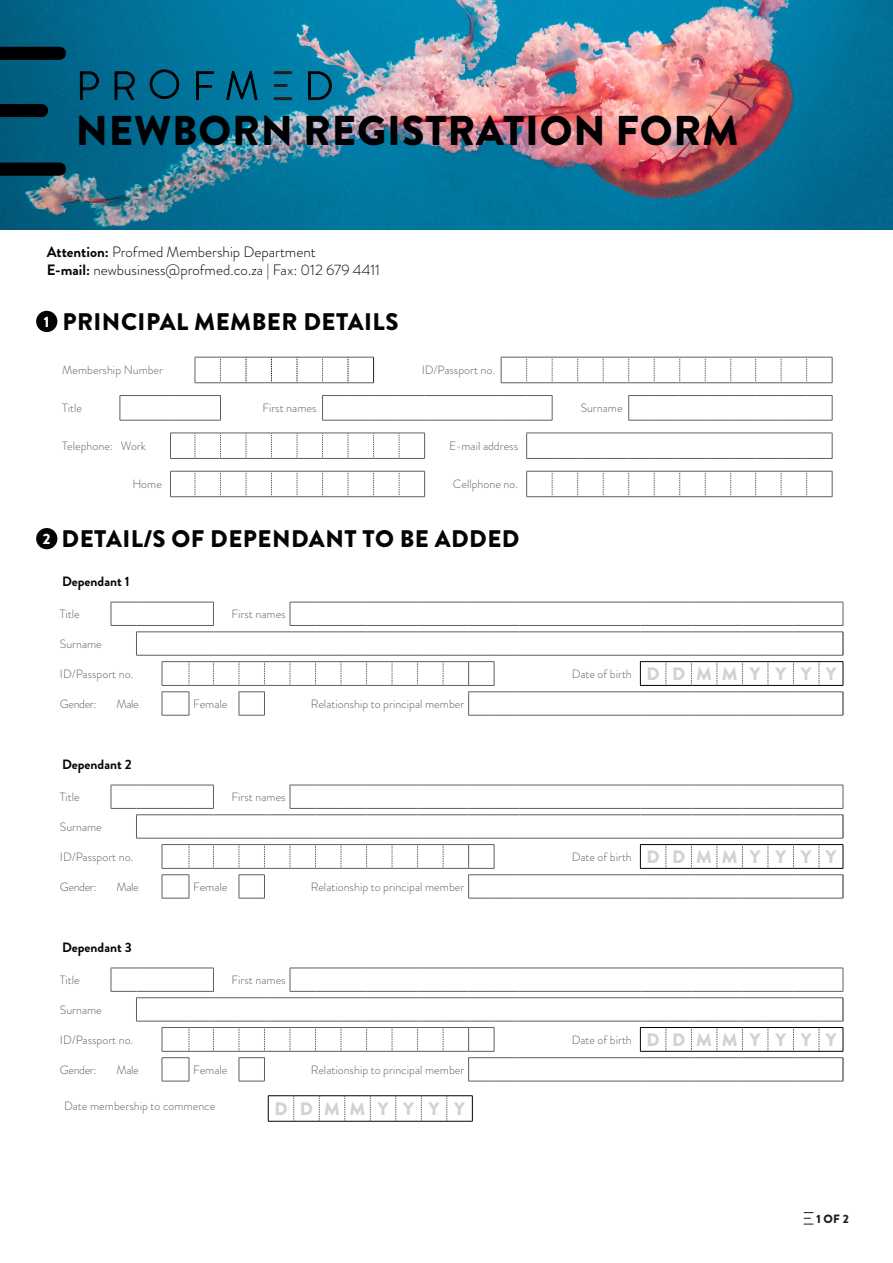
<style>
.page{position:relative;width:893px;height:1263px;background:#fff}
.page>*{position:absolute;margin:0;border:0;box-sizing:border-box;transform-origin:0 0}
.Script_heading{font:900 41.7px "Brandon Grotesque";letter-spacing:.02em;color:#000002}
.Table_content{font:900 24px "Brandon Grotesque";letter-spacing:.02em;color:#040503}
.Table_section_heads{font:900 18px "Brandon Grotesque";color:#d1d2d4}
.t1{font:300 15px "Brandon Grotesque";color:#040503}
.t2{font:900 15px "Brandon Grotesque";color:#fff}
.Table_content-2{font:700 13.5px "Brandon Grotesque";color:#040503}
.Table_content-3{font:300 12px "Brandon Grotesque";color:#5f5f62}
.t3{font:900 12px "Brandon Grotesque";color:#231f20}
.s1{font-weight:700}
</style>
<div class="page">
<hr style="left:120px;top:395px;width:50px;height:1px;background:#5f6062">
<svg style="left:120px;top:396px;width:1px;height:24px"></svg>
<hr style="left:425px;top:395px;width:76px;height:1px;background:#5f6062">
<hr style="left:120px;top:420px;width:50px;height:1px;background:#5f6062">
<svg style="left:170px;top:395px;width:51px;height:26px"></svg>
<svg style="left:322px;top:395px;width:103px;height:26px"></svg>
<hr style="left:425px;top:420px;width:76px;height:1px;background:#5f6062">
<svg style="left:501px;top:395px;width:52px;height:26px"></svg>
<svg style="left:628px;top:395px;width:205px;height:26px"></svg>
<svg style="left:526px;top:433px;width:307px;height:26px"></svg>
<svg style="left:170px;top:471px;width:255px;height:26px"></svg>
<svg style="left:526px;top:471px;width:307px;height:26px"></svg>
<svg style="left:170px;top:433px;width:255px;height:26px"></svg>
<svg style="left:195px;top:357px;width:179px;height:26px"></svg>
<svg style="left:501px;top:357px;width:332px;height:26px"></svg>
<div style="left:36px;top:311px;width:21px;height:21px;background:#040503;border-radius:50%"></div>
<hr style="left:520px;top:625px;width:120px;height:1px;background:#5f5f62">
<svg style="left:290px;top:602px;width:230px;height:24px"></svg>
<hr style="left:520px;top:602px;width:120px;height:1px;background:#5f5f62">
<svg style="left:640px;top:602px;width:204px;height:24px"></svg>
<svg style="left:111px;top:602px;width:103px;height:24px"></svg>
<hr style="left:520px;top:632px;width:120px;height:1px;background:#5f5f62">
<hr style="left:520px;top:655px;width:120px;height:1px;background:#5f5f62">
<hr style="left:520px;top:691px;width:120px;height:1px;background:#5f5f62">
<hr style="left:520px;top:715px;width:120px;height:1px;background:#5f5f62">
<svg style="left:640px;top:632px;width:204px;height:84px"></svg>
<svg style="left:136px;top:632px;width:384px;height:84px"></svg>
<div style="left:36px;top:528px;width:21px;height:21px;background:#040503;border-radius:50%"></div>
<hr style="left:520px;top:808px;width:120px;height:1px;background:#5f5f62">
<hr style="left:520px;top:785px;width:120px;height:1px;background:#5f5f62">
<hr style="left:520px;top:814px;width:120px;height:1px;background:#5f5f62">
<hr style="left:520px;top:838px;width:120px;height:1px;background:#5f5f62">
<hr style="left:520px;top:874px;width:120px;height:1px;background:#5f5f62">
<hr style="left:520px;top:898px;width:120px;height:1px;background:#5f5f62">
<svg style="left:640px;top:785px;width:204px;height:114px"></svg>
<svg style="left:111px;top:785px;width:409px;height:114px"></svg>
<hr style="left:520px;top:991px;width:120px;height:1px;background:#5f5f62">
<hr style="left:520px;top:968px;width:120px;height:1px;background:#5f5f62">
<hr style="left:520px;top:997px;width:120px;height:1px;background:#5f5f62">
<hr style="left:520px;top:1021px;width:120px;height:1px;background:#5f5f62">
<hr style="left:520px;top:1057px;width:120px;height:1px;background:#5f5f62">
<hr style="left:520px;top:1081px;width:120px;height:1px;background:#5f5f62">
<svg style="left:640px;top:968px;width:204px;height:114px"></svg>
<svg style="left:111px;top:968px;width:409px;height:114px"></svg>
<svg style="left:804px;top:1212px;width:9px;height:12px"></svg>
<svg style="left:268px;top:1095px;width:205px;height:27px"></svg>
<img style="left:0;top:0;width:893px;height:230px">
<div style="left:0;top:47px;width:59px;height:13px;background:#000002"></div>
<div style="left:0;top:104px;width:42px;height:13px;background:#000002"></div>
<div style="left:0;top:163px;width:59px;height:13px;background:#000002"></div>
<svg style="left:79px;top:71px;width:20px;height:30px"></svg>
<svg style="left:114px;top:71px;width:21px;height:30px"></svg>
<svg style="left:149px;top:69px;width:31px;height:30px"></svg>
<svg style="left:196px;top:71px;width:18px;height:30px"></svg>
<svg style="left:226px;top:62px;width:32px;height:40px"></svg>
<svg style="left:308px;top:71px;width:24px;height:30px"></svg>
<hr style="left:275px;top:71px;width:16px;height:3px;background:#231f20">
<svg style="left:275px;top:84px;width:11px;height:3px"></svg>
<hr style="left:275px;top:97px;width:16px;height:3px;background:#231f20">
<p class="Script_heading" style="left:116px;top:97px;width:546px">DECLARATION OF INCOME</p>
<p class="Script_heading" style="left:76px;top:101px;width:664px">NEWBORN REGISTRATION FORM</p>
<p class="t1" style="left:47px;top:242px;width:270px"><span class="s1">Attention:</span> Profmed Membership Department</p>
<p class="t1" style="left:47px;top:260px;width:335px"><span class="s1">E-mail:</span> newbusiness@profmed.co.za | Fax: 012 679 4411</p>
<p class="t2" style="left:44px;top:311px;width:7px">1</p>
<p class="Table_content" style="left:62px;top:305px;width:338px">PRINCIPAL MEMBER DETAILS</p>
<p class="Table_content-3" style="left:62px;top:362px;width:102px">Membership Number</p>
<p class="Table_content-3" style="left:422px;top:362px;width:75px">ID/Passport no.</p>
<p class="Table_content-3" style="left:62px;top:400px;width:21px">Title</p>
<p class="Table_content-3" style="left:262px;top:400px;width:56px">First names</p>
<p class="Table_content-3" style="left:581px;top:400px;width:43px">Surname</p>
<p class="Table_content-3" style="left:62px;top:438px;width:85px">Telephone: Work</p>
<p class="Table_content-3" style="left:449px;top:438px;width:70px">E-mail address</p>
<p class="Table_content-3" style="left:132px;top:476px;width:31px">Home</p>
<p class="Table_content-3" style="left:453px;top:476px;width:67px">Cellphone no.</p>
<p class="t2" style="left:43px;top:528px;width:9px">2</p>
<p class="Table_content" style="left:62px;top:522px;width:459px">DETAIL/S OF DEPENDANT TO BE ADDED</p>
<p class="Table_content-2" style="left:62px;top:571px;width:69px">Dependant 1</p>
<p class="Table_content-3" style="left:60px;top:606px;width:21px">Title</p>
<p class="Table_content-3" style="left:232px;top:606px;width:56px">First names</p>
<p class="Table_content-3" style="left:60px;top:635px;width:43px">Surname</p>
<p class="Table_content-3" style="left:60px;top:665px;width:75px">ID/Passport no.</p>
<p class="Table_content-3" style="left:572px;top:665px;width:62px">Date of birth</p>
<p class="Table_section_heads" style="left:646px;top:661px;width:15px">D</p>
<p class="Table_section_heads" style="left:672px;top:661px;width:15px">D</p>
<p class="Table_section_heads" style="left:696px;top:661px;width:17px">M</p>
<p class="Table_section_heads" style="left:722px;top:661px;width:17px">M</p>
<p class="Table_section_heads" style="left:750px;top:661px;width:12px">Y</p>
<p class="Table_section_heads" style="left:775px;top:661px;width:12px">Y</p>
<p class="Table_section_heads" style="left:801px;top:661px;width:12px">Y</p>
<p class="Table_section_heads" style="left:826px;top:661px;width:12px">Y</p>
<p class="Table_content-3" style="left:60px;top:695px;width:38px">Gender:</p>
<p class="Table_content-3" style="left:116px;top:695px;width:24px">Male</p>
<p class="Table_content-3" style="left:193px;top:695px;width:36px">Female</p>
<p class="Table_content-3" style="left:311px;top:695px;width:155px">Relationship to principal member</p>
<p class="Table_content-2" style="left:62px;top:754px;width:71px">Dependant 2</p>
<p class="Table_content-3" style="left:60px;top:789px;width:21px">Title</p>
<p class="Table_content-3" style="left:232px;top:789px;width:56px">First names</p>
<p class="Table_content-3" style="left:60px;top:818px;width:43px">Surname</p>
<p class="Table_content-3" style="left:60px;top:848px;width:75px">ID/Passport no.</p>
<p class="Table_content-3" style="left:572px;top:848px;width:62px">Date of birth</p>
<p class="Table_section_heads" style="left:646px;top:844px;width:15px">D</p>
<p class="Table_section_heads" style="left:672px;top:844px;width:15px">D</p>
<p class="Table_section_heads" style="left:696px;top:844px;width:17px">M</p>
<p class="Table_section_heads" style="left:722px;top:844px;width:17px">M</p>
<p class="Table_section_heads" style="left:750px;top:844px;width:12px">Y</p>
<p class="Table_section_heads" style="left:775px;top:844px;width:12px">Y</p>
<p class="Table_section_heads" style="left:801px;top:844px;width:12px">Y</p>
<p class="Table_section_heads" style="left:826px;top:844px;width:12px">Y</p>
<p class="Table_content-3" style="left:60px;top:878px;width:38px">Gender:</p>
<p class="Table_content-3" style="left:116px;top:878px;width:24px">Male</p>
<p class="Table_content-3" style="left:193px;top:878px;width:36px">Female</p>
<p class="Table_content-3" style="left:311px;top:878px;width:155px">Relationship to principal member</p>
<p class="Table_content-2" style="left:62px;top:937px;width:71px">Dependant 3</p>
<p class="Table_content-3" style="left:60px;top:971px;width:21px">Title</p>
<p class="Table_content-3" style="left:232px;top:971px;width:56px">First names</p>
<p class="Table_content-3" style="left:60px;top:1001px;width:43px">Surname</p>
<p class="Table_content-3" style="left:60px;top:1031px;width:75px">ID/Passport no.</p>
<p class="Table_content-3" style="left:572px;top:1031px;width:62px">Date of birth</p>
<p class="Table_section_heads" style="left:646px;top:1027px;width:15px">D</p>
<p class="Table_section_heads" style="left:672px;top:1027px;width:15px">D</p>
<p class="Table_section_heads" style="left:696px;top:1027px;width:17px">M</p>
<p class="Table_section_heads" style="left:722px;top:1027px;width:17px">M</p>
<p class="Table_section_heads" style="left:750px;top:1027px;width:12px">Y</p>
<p class="Table_section_heads" style="left:775px;top:1027px;width:12px">Y</p>
<p class="Table_section_heads" style="left:801px;top:1027px;width:12px">Y</p>
<p class="Table_section_heads" style="left:826px;top:1027px;width:12px">Y</p>
<p class="Table_content-3" style="left:60px;top:1061px;width:38px">Gender:</p>
<p class="Table_content-3" style="left:116px;top:1061px;width:24px">Male</p>
<p class="Table_content-3" style="left:193px;top:1061px;width:36px">Female</p>
<p class="Table_content-3" style="left:311px;top:1061px;width:155px">Relationship to principal member</p>
<p class="Table_content-3" style="left:64px;top:1098px;width:153px">Date membership to commence</p>
<p class="Table_section_heads" style="left:274px;top:1096px;width:15px">D</p>
<p class="Table_section_heads" style="left:300px;top:1096px;width:15px">D</p>
<p class="Table_section_heads" style="left:324px;top:1096px;width:17px">M</p>
<p class="Table_section_heads" style="left:350px;top:1096px;width:17px">M</p>
<p class="Table_section_heads" style="left:378px;top:1096px;width:12px">Y</p>
<p class="Table_section_heads" style="left:403px;top:1096px;width:12px">Y</p>
<p class="Table_section_heads" style="left:429px;top:1096px;width:12px">Y</p>
<p class="Table_section_heads" style="left:454px;top:1096px;width:12px">Y</p>
<p class="t3" style="left:816px;top:1210px;width:34px">1 OF 2</p>
</div>
